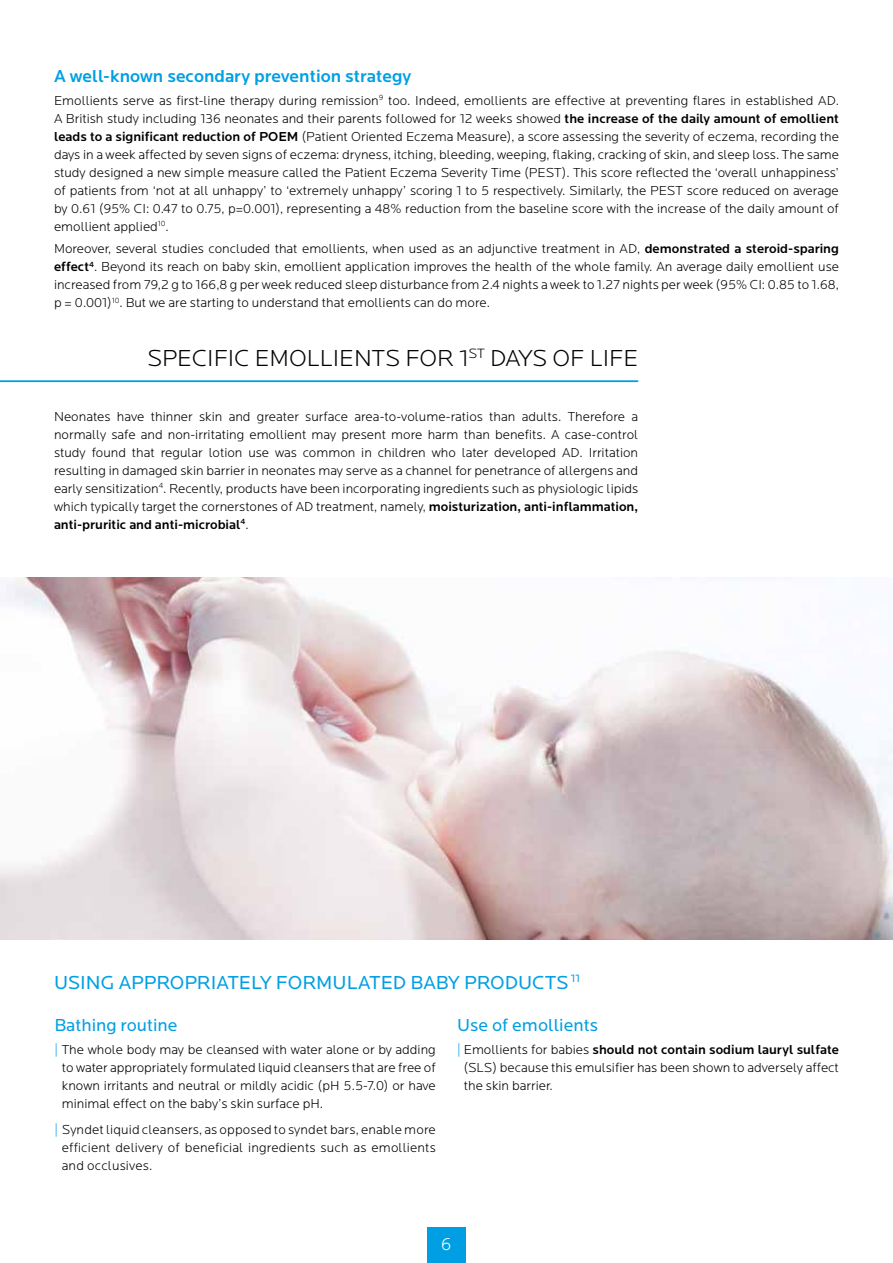
<style>
.page{position:relative;width:893px;height:1263px;background:#fff}
.page>*{position:absolute;margin:0;border:0;box-sizing:border-box;transform-origin:0 0}
.t1{font:300 24px "Locator";color:#000}
.t2{font:19.5px "Locator";color:#009fe3}
.t3{font:500 18px "Locator";color:#009fe3}
.t4{font:18px "Locator";color:#009fe3}
.t5{font:300 18px "Locator";color:#fff}
.t6{font:300 13.5px/18px "Locator";color:#000;text-align:justify}
.s1{font-weight:500}
.s2{color:#009fe3}
</style>
<div class="page">
<hr style="left:0;top:380px;width:638px;height:2px;background:#009fe3">
<img style="left:0;top:578px;width:893px;height:361px">
<div style="left:427px;top:1228px;width:39px;height:35px;background:#009fe3"></div>
<h3 class="t3" style="left:54px;top:66px;width:359px">A well-known secondary prevention strategy</h3>
<p class="t6" style="left:54px;top:92px;width:787px">Emollients serve as first-line therapy during remission<sup>9</sup> too. Indeed, emollients are effective at preventing flares in established AD.<br>A British study including 136 neonates and their parents followed for 12 weeks showed <span class="s1">the increase of the daily amount of emollient leads to a significant reduction of POEM</span> (Patient Oriented Eczema Measure), a score assessing the severity of eczema, recording the days in a week affected by seven signs of eczema: dryness, itching, bleeding, weeping, flaking, cracking of skin, and sleep loss. The same study designed a new simple measure called the Patient Eczema Severity Time (PEST). This score reflected the ‘overall unhappiness’ of patients from ‘not at all unhappy’ to ‘extremely unhappy’ scoring 1 to 5 respectively. Similarly, the PEST score reduced on average by 0.61 (95% CI: 0.47 to 0.75, p=0.001), representing a 48% reduction from the baseline score with the increase of the daily amount of emollient applied<sup>10</sup>.</p>
<p class="t6" style="left:54px;top:240px;width:786px">Moreover, several studies concluded that emollients, when used as an adjunctive treatment in AD, <span class="s1">demonstrated a steroid-sparing effect</span><sup>4</sup>. Beyond its reach on baby skin, emollient application improves the health of the whole family. An average daily emollient use increased from 79,2 g to 166,8 g per week reduced sleep disturbance from 2.4 nights a week to 1.27 nights per week (95% CI: 0.85 to 1.68, p = 0.001)<sup>10</sup>. But we are starting to understand that emollients can do more.</p>
<h1 class="t1" style="left:147px;top:345px;width:493px">SPECIFIC EMOLLIENTS FOR 1<sup>ST</sup> DAYS OF LIFE</h1>
<p class="t6" style="left:54px;top:408px;width:586px">Neonates have thinner skin and greater surface area-to-volume-ratios than adults. Therefore a normally safe and non-irritating emollient may present more harm than benefits. A case-control study found that regular lotion use was common in children who later developed AD. Irritation resulting in damaged skin barrier in neonates may serve as a channel for penetrance of allergens and early sensitization<sup>4</sup>. Recently, products have been incorporating ingredients such as physiologic lipids which typically target the cornerstones of AD treatment, namely, <span class="s1">moisturization, anti-inflammation, anti-pruritic and anti-microbial</span><sup>4</sup>.</p>
<h2 class="t2" style="left:54px;top:972px;width:528px">USING APPROPRIATELY FORMULATED BABY PRODUCTS <sup>11</sup></h2>
<h3 class="t4" style="left:54px;top:1016px;width:125px">Bathing routine</h3>
<p class="t6" style="left:62px;top:1040px;width:375px;text-indent:-7px"><span class="s2">|</span> The whole body may be cleansed with water alone or by adding to water appropriately formulated liquid cleansers that are free of known irritants and neutral or mildly acidic (pH 5.5-7.0) or have minimal effect on the baby’s skin surface pH.</p>
<p class="t6" style="left:62px;top:1121px;width:376px;text-indent:-7px"><span class="s2">|</span> Syndet liquid cleansers, as opposed to syndet bars, enable more efficient delivery of beneficial ingredients such as emollients and occlusives.</p>
<h3 class="t4" style="left:457px;top:1016px;width:142px">Use of emollients</h3>
<p class="t6" style="left:464px;top:1040px;width:377px;text-indent:-7px"><span class="s2">|</span> Emollients for babies <span class="s1">should not contain sodium lauryl sulfate </span>(SLS) because this emulsifier has been shown to adversely affect the skin barrier.</p>
<h3 class="t5" style="left:441px;top:1234px;width:12px">6</h3>
</div>
